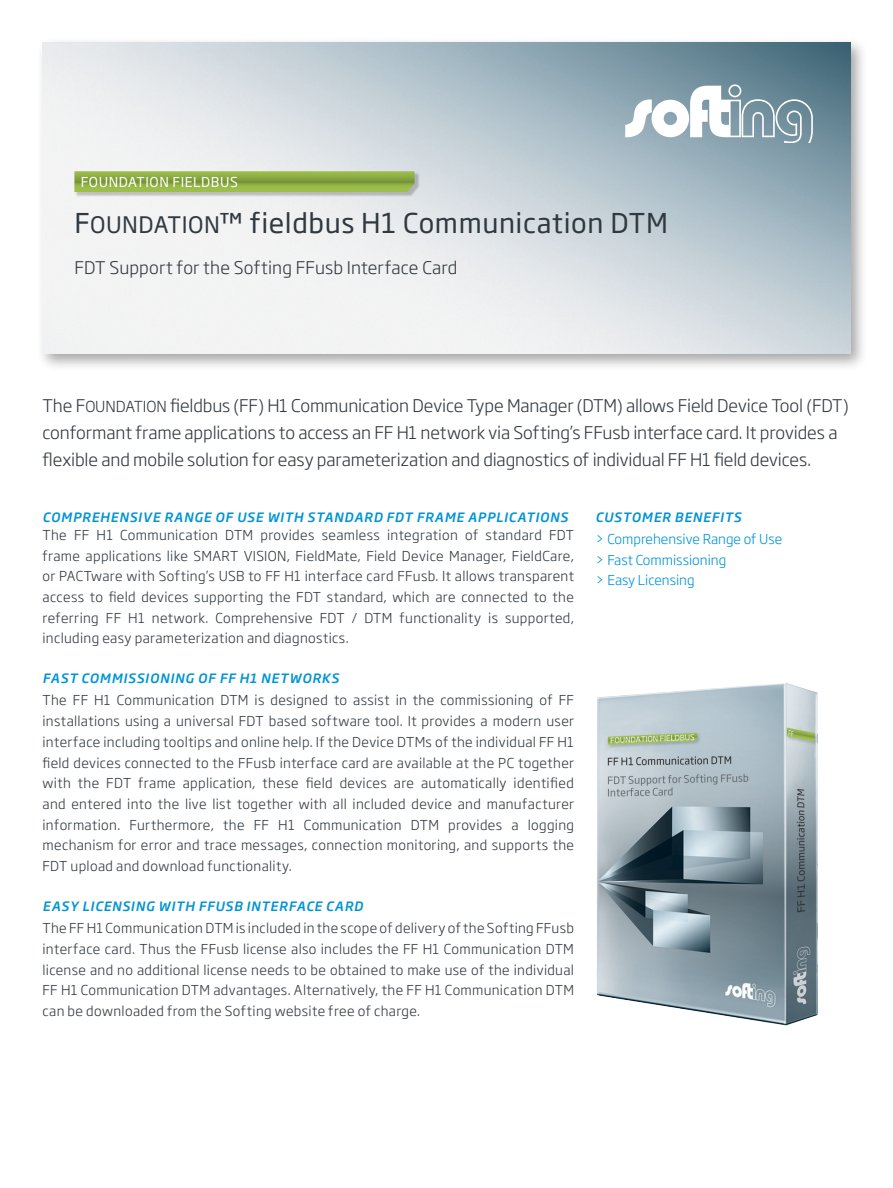
<style>
.page{position:relative;width:893px;height:1188px;background:#fff}
.page>*{position:absolute;margin:0;border:0;box-sizing:border-box;transform-origin:0 0}
.t1{font:27px "Soho Gothic Std";letter-spacing:.02em;color:#313940}
.t2{font:300 17.25px/27px "Soho Gothic Std";letter-spacing:-.005em;color:#313940}
.t3{font:300 13.5px/20.7px "Soho Gothic Std";letter-spacing:.025em;color:#313940;text-align:justify}
.t4{font:300 13.5px/20.7px "Soho Gothic Std";color:#0094d5}
.t5{font:13.5px "Soho Gothic Std";letter-spacing:.045em;color:#fff}
.t6{font:italic 500 12.75px "Soho Gothic Std";letter-spacing:.065em;color:#0094d5}
.s1{font-size:22.5px}
.s2{font-size:15px}
</style>
<div class="page">
<div style="left:37px;top:37px;width:831px;height:335px;background:#231f20;opacity:.4"></div>
<img style="left:43px;top:43px;width:807px;height:311px">
<svg style="left:625px;top:84px;width:188px;height:58px"></svg>
<img style="left:596px;top:683px;width:222px;height:343px">
<div style="left:75px;top:172px;width:344px;height:25px;background:#231f20;opacity:.25"></div>
<svg style="left:74px;top:171px;width:341px;height:21px;background:#90b047"></svg>
<p class="t5" style="left:81px;top:173px;width:159px">FOUNDATION FIELDBUS</p>
<h1 class="t1" style="left:74px;top:206px;width:595px">F<span class="s1">OUNDATION</span>™ fieldbus H1 Communication DTM</h1>
<p class="t2" style="left:74px;top:255px;width:385px">FDT Support for the Softing FFusb Interface Card</p>
<p class="t2" style="left:43px;top:393px;width:808px">The F<span class="s2">OUNDATION</span> fieldbus (FF) H1 Communication Device Type Manager (DTM) allows Field Device Tool (FDT) conformant frame applications to access an FF H1 network via Softing’s FFusb interface card. It provides a flexible and mobile solution for easy parameterization and diagnostics of individual FF H1 field devices.</p>
<p class="t6" style="left:43px;top:509px;width:527px">COMPREHENSIVE RANGE OF USE WITH STANDARD FDT FRAME APPLICATIONS</p>
<p class="t3" style="left:43px;top:525px;width:533px">The FF H1 Communication DTM provides seamless integration of standard FDT frame applications like SMART VISION, FieldMate, Field Device Manager, FieldCare, or PACTware with Softing’s USB to FF H1 interface card FFusb. It allows transparent access to field devices supporting the FDT standard, which are connected to the referring FF H1 network. Comprehensive FDT / DTM functionality is supported, including easy parameterization and diagnostics.</p>
<p class="t6" style="left:43px;top:670px;width:298px">FAST COMMISSIONING OF FF H1 NETWORKS</p>
<p class="t3" style="left:43px;top:690px;width:533px">The FF H1 Communication DTM is designed to assist in the commissioning of FF installations using a universal FDT based software tool. It provides a modern user interface including tooltips and online help. If the Device DTMs of the individual FF H1 field devices connected to the FFusb interface card are available at the PC together with the FDT frame application, these field devices are automatically identified and entered into the live list together with all included device and manufacturer information. Furthermore, the FF H1 Communication DTM provides a logging mechanism for error and trace messages, connection monitoring, and supports the FDT upload and download functionality.</p>
<p class="t6" style="left:43px;top:898px;width:322px">EASY LICENSING WITH FFUSB INTERFACE CARD</p>
<p class="t3" style="left:43px;top:918px;width:533px">The FF H1 Communication DTM is included in the scope of delivery of the Softing FFusb interface card. Thus the FFusb license also includes the FF H1 Communication DTM license and no additional license needs to be obtained to make use of the individual FF H1 Communication DTM advantages. Alternatively, the FF H1 Communication DTM can be downloaded from the Softing website free of charge.</p>
<p class="t6" style="left:595px;top:509px;width:19px">CUSTOMER</p>
<p class="t6" style="left:674px;top:509px;width:10px">BENEFITS</p>
<p class="t4" style="left:595px;top:529px;width:189px">&gt; Comprehensive Range of Use &gt; Fast Commissioning<br>&gt; Easy Licensing</p>
</div>
